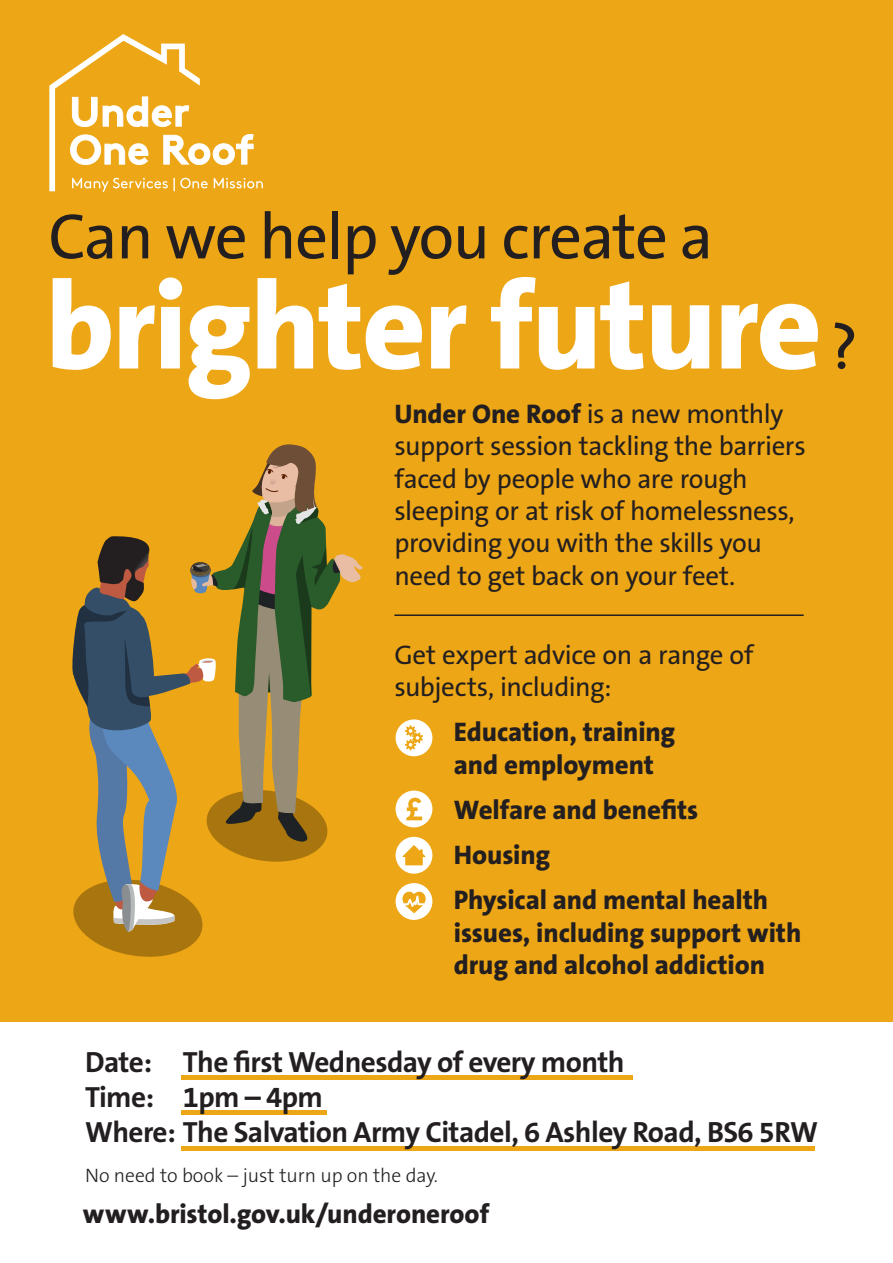
<style>
.page{position:relative;width:893px;height:1263px;background:#fff}
.page>*{position:absolute;margin:0;border:0;box-sizing:border-box;transform-origin:0 0}
.t1{font:800 123.9px "The Sans B8";letter-spacing:-.02em;color:#fff}
.t2{font:64.8px "The Sans B5 Plain";letter-spacing:-.02em;color:#231f20}
.t3{font:700 29.4px/35.2px "The Sans B7";letter-spacing:-.02em;color:#231f20}
.t4{font:27px/32.4px "The Sans B5 Plain";letter-spacing:-.015em;color:#231f20}
.t5{font:800 27px/32.4px "The Sans B8";letter-spacing:-.005em;color:#231f20}
.t6{font:300 19.5px "The Sans B3";color:#231f20}
.s1{font-size:127.2px}
.s2{font-family:"The Sans B8";font-weight:800}
</style>
<div class="page">
<div style="left:0;top:0;width:893px;height:1023px;background:#eda615"></div>
<hr style="left:182px;top:1075px;width:451px;height:4px;background:#eda615">
<hr style="left:182px;top:1111px;width:145px;height:4px;background:#eda615">
<div style="left:182px;top:1146px;width:633px;height:5px;background:#eda615"></div>
<svg style="left:49px;top:34px;width:214px;height:158px"></svg>
<svg style="left:72px;top:444px;width:291px;height:513px"></svg>
<div style="left:396px;top:719px;width:36px;height:37px;background:#fff;border-radius:50%"></div>
<svg style="left:405px;top:725px;width:18px;height:25px"></svg>
<div style="left:396px;top:790px;width:36px;height:37px;background:#fff;border-radius:50%"></div>
<svg style="left:406px;top:798px;width:16px;height:22px"></svg>
<div style="left:396px;top:837px;width:36px;height:37px;background:#fff;border-radius:50%"></div>
<svg style="left:402px;top:845px;width:23px;height:20px"></svg>
<div style="left:396px;top:883px;width:36px;height:37px;background:#fff;border-radius:50%"></div>
<svg style="left:402px;top:891px;width:24px;height:22px"></svg>
<hr style="left:394px;top:614px;width:410px;height:2px;background:#231f20">
<p class="t2" style="left:48px;top:203px;width:666px">Can we help you create a</p>
<p class="t1" style="left:45px;top:261px;width:778px">brighter fu<span class="s1">ture</span></p>
<p class="t4" style="left:394px;top:398px;width:413px"><span class="s2">Under One Roof</span> is a new monthly support session tackling the barriers faced by people who are rough sleeping or at risk of homelessness, providing you with the skills you need to get back on your feet.</p>
<p class="t2" style="left:829px;top:313px;width:30px">?</p>
<p class="t4" style="left:394px;top:640px;width:361px">Get expert advice on a range of subjects, including:</p>
<p class="t5" style="left:454px;top:717px;width:223px">Education, training and employment</p>
<p class="t5" style="left:454px;top:794px;width:246px">Welfare and benefits</p>
<p class="t5" style="left:454px;top:840px;width:98px">Housing</p>
<p class="t5" style="left:454px;top:885px;width:349px">Physical and mental health issues, including support with drug and alcohol addiction</p>
<p class="t3" style="left:85px;top:1045px;width:734px">Date: The first Wednesday of every month<br>Time: 1pm – 4pm<br>Where: The Salvation Army Citadel, 6 Ashley Road, BS6 5RW</p>
<p class="t6" style="left:85px;top:1165px;width:354px">No need to book – just turn up on the day.</p>
<p class="t5" style="left:83px;top:1199px;width:408px">www.bristol.gov.uk/underoneroof</p>
</div>
